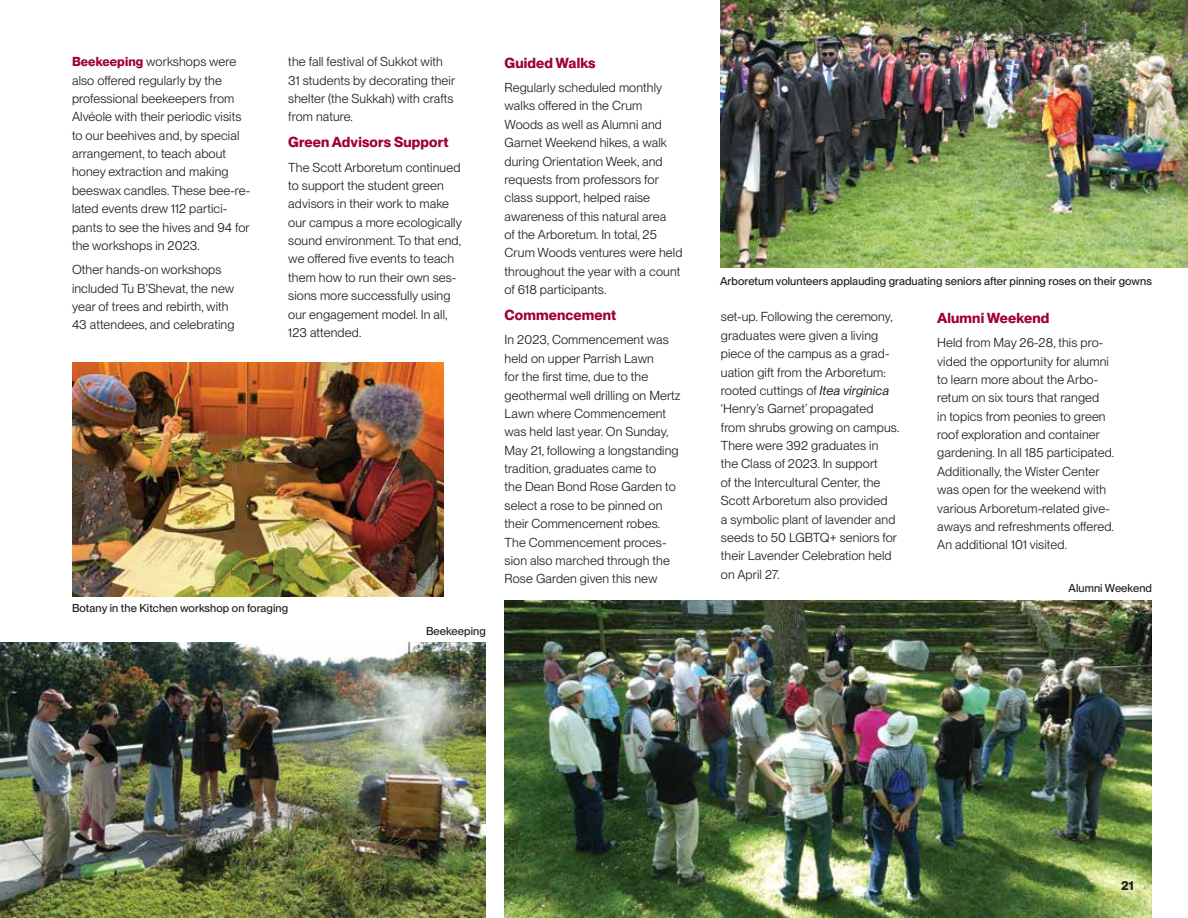
<style>
.page{position:relative;width:1188px;height:918px;background:#fff}
.page>*{position:absolute;margin:0;border:0;box-sizing:border-box;transform-origin:0 0}
.t1{font:700 14.25px "PP Neue Montreal";letter-spacing:.01em;color:#9f0130}
.t2{font:12.75px/18.3px "PP Neue Montreal";letter-spacing:.01em;color:#231f20}
.t3{font:700 12.75px "PP Neue Montreal";color:#231f20}
.t4{font:500 11.25px "PP Neue Montreal";letter-spacing:.01em;color:#231f20}
.s1{font-weight:700;color:#9f0130}
.s2{font-style:italic}
</style>
<div class="page">
<img style="left:504px;top:600px;width:648px;height:318px">
<img style="left:0;top:642px;width:486px;height:276px">
<img style="left:72px;top:362px;width:372px;height:234px">
<img style="left:720px;top:0;width:468px;height:267px">
<p class="t2" style="left:72px;top:53px;width:180px"><span class="s1">Beekeeping</span> workshops were also offered regularly by the professional beekeepers from<br>Alvéole with their periodic visits to our beehives and, by special arrangement, to teach about honey extraction and making beeswax candles. These bee-re&shy;lated events drew 112 partici&shy;pants to see the hives and 94 for the workshops in 2023.</p>
<p class="t2" style="left:72px;top:261px;width:164px">Other hands-on workshops included Tu B’Shevat, the new year of trees and rebirth, with<br>43 attendees, and celebrating</p>
<p class="t2" style="left:288px;top:52px;width:168px">the fall festival of Sukkot with<br>31 students by decorating their shelter (the Sukkah) with crafts from nature.</p>
<p class="t1" style="left:288px;top:134px;width:162px">Green Advisors Support</p>
<p class="t2" style="left:288px;top:158px;width:175px">The Scott Arboretum continued to support the student green advisors in their work to make our campus a more ecologically sound environment. To that end, we offered five events to teach them how to run their own ses&shy;sions more successfully using our engagement model. In all,<br>123 attended.</p>
<p class="t4" style="left:72px;top:601px;width:218px">Botany in the Kitchen workshop on foraging</p>
<p class="t4" style="left:426px;top:625px;width:61px">Beekeeping</p>
<p class="t1" style="left:505px;top:54px;width:92px">Guided Walks</p>
<p class="t2" style="left:505px;top:78px;width:179px">Regularly scheduled monthly walks offered in the Crum<br>Woods as well as Alumni and<br>Garnet Weekend hikes, a walk during Orientation Week, and requests from professors for class support, helped raise awareness of this natural area<br>of the Arboretum. In total, 25<br>Crum Woods ventures were held throughout the year with a count of 618 participants.</p>
<p class="t1" style="left:505px;top:306px;width:113px">Commencement</p>
<p class="t2" style="left:505px;top:331px;width:178px">In 2023, Commencement was held on upper Parrish Lawn<br>for the first time, due to the geothermal well drilling on Mertz<br>Lawn where Commencement was held last year. On Sunday,<br>May 21, following a longstanding tradition, graduates came to<br>the Dean Bond Rose Garden to select a rose to be pinned on their Commencement robes.<br>The Commencement proces&shy;sion also marched through the<br>Rose Garden given this new</p>
<p class="t4" style="left:720px;top:274px;width:433px">Arboretum volunteers applauding graduating seniors after pinning roses on their gowns</p>
<p class="t2" style="left:721px;top:308px;width:180px">set-up. Following the ceremony, graduates were given a living piece of the campus as a grad&shy;uation gift from the Arboretum: rooted cuttings of <span class="s2">Itea virginica </span>‘Henry’s Garnet’ propagated from shrubs growing on campus.<br>There were 392 graduates in<br>the Class of 2023. In support<br>of the Intercultural Center, the<br>Scott Arboretum also provided<br>a symbolic plant of lavender and seeds to 50 LGBTQ+ seniors for their Lavender Celebration held on April 27.</p>
<p class="t1" style="left:937px;top:309px;width:114px">Alumni Weekend</p>
<p class="t2" style="left:937px;top:334px;width:179px">Held from May 26-28, this pro&shy;vided the opportunity for alumni to learn more about the Arbo&shy;retum on six tours that ranged<br>in topics from peonies to green roof exploration and container gardening. In all 185 participated.<br>Additionally, the Wister Center was open for the weekend with various Arboretum-related give&shy;aways and refreshments offered.<br>An additional 101 visited.</p>
<p class="t4" style="left:1069px;top:582px;width:85px">Alumni Weekend</p>
<p class="t3" style="left:1121px;top:877px;width:14px">21</p>
</div>
